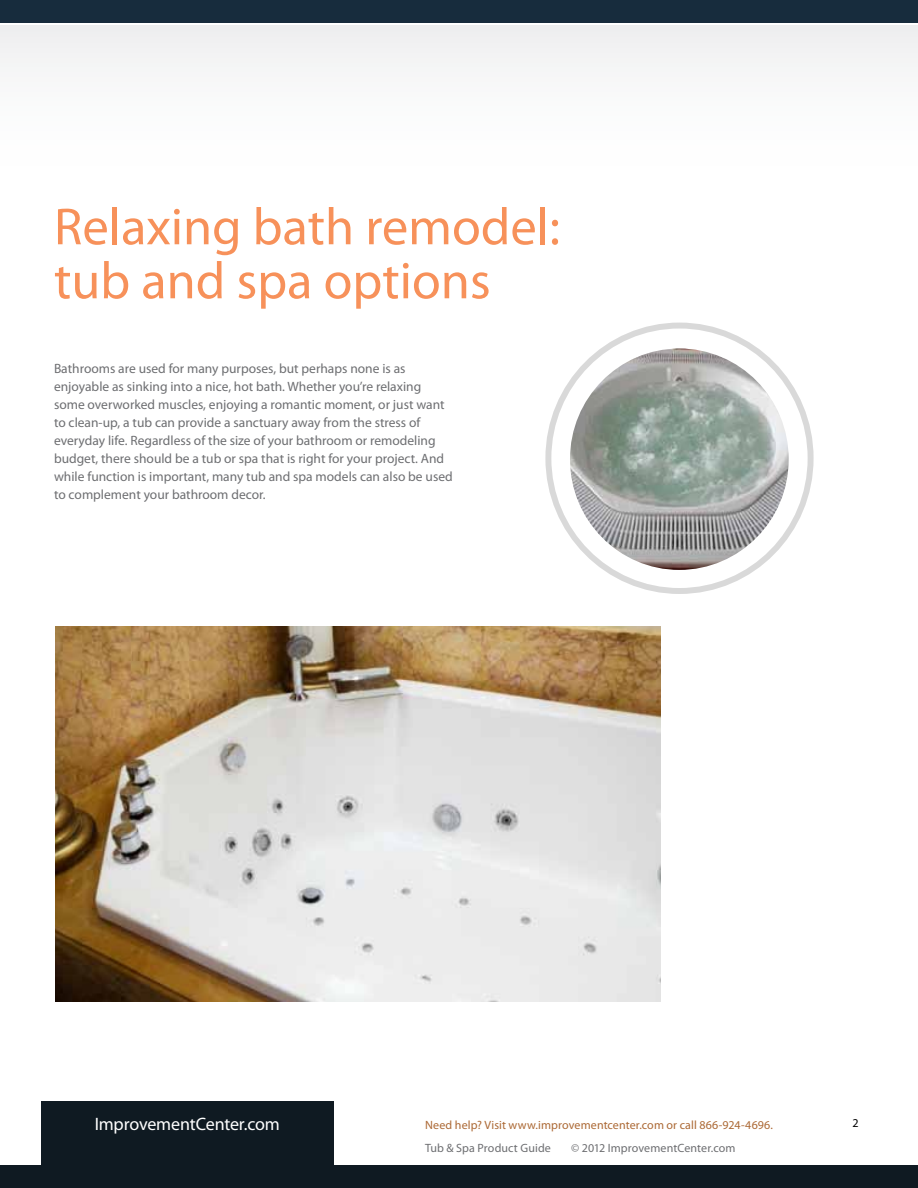
<style>
.page{position:relative;width:918px;height:1188px;background:#fff}
.page>*{position:absolute;margin:0;border:0;box-sizing:border-box;transform-origin:0 0}
.t1{font:52.5px/54px "Myriad Pro";color:#f7915a}
.t2{font:18px "Myriad Pro";letter-spacing:-.01em;color:#fff}
.t3{font:13.5px/18px "Myriad Pro";color:#6d6e71}
.t4{font:12px "Myriad Pro";letter-spacing:.01em;color:#ac6935}
.t5{font:12px "Myriad Pro";letter-spacing:.005em;color:#6d6e71}
.t6{font:12px "Myriad Pro";color:#000}
</style>
<div class="page">
<div style="left:0;top:0;width:918px;height:22px;background:#172c3d"></div>
<div style="left:0;top:1166px;width:918px;height:22px;background:#0f1a22"></div>
<div style="left:41px;top:1101px;width:293px;height:76px;background:#0f1a22"></div>
<div style="left:0;top:27px;width:918px;height:325px;background:linear-gradient(to right,#fcfcfc,#fcfcfc)"></div>
<img style="left:570px;top:349px;width:219px;height:221px">
<div style="left:545px;top:323px;width:269px;height:271px;border:6px solid #000;border-radius:50%"></div>
<img style="left:56px;top:626px;width:605px;height:376px">
<h1 class="t1" style="left:54px;top:199px;width:507px">Relaxing bath remodel: tub and spa options</h1>
<p class="t3" style="left:54px;top:359px;width:400px">Bathrooms are used for many purposes, but perhaps none is as enjoyable as sinking into a nice, hot bath. Whether you’re relaxing some overworked muscles, enjoying a romantic moment, or just want to clean-up, a tub can provide a sanctuary away from the stress of everyday life. Regardless of the size of your bathroom or remodeling budget, there should be a tub or spa that is right for your project. And while function is important, many tub and spa models can also be used to complement your bathroom decor.</p>
<h2 class="t2" style="left:95px;top:1113px;width:187px">ImprovementCenter.com</h2>
<p class="t4" style="left:425px;top:1118px;width:349px">Need help? Visit www.improvementcenter.com or call 866-924-4696.</p>
<p class="t6" style="left:852px;top:1115px;width:8px">2</p>
<p class="t5" style="left:425px;top:1140px;width:127px">Tub &amp; Spa Product Guide</p>
<p class="t5" style="left:571px;top:1140px;width:166px">© 2012 ImprovementCenter.com</p>
</div>
